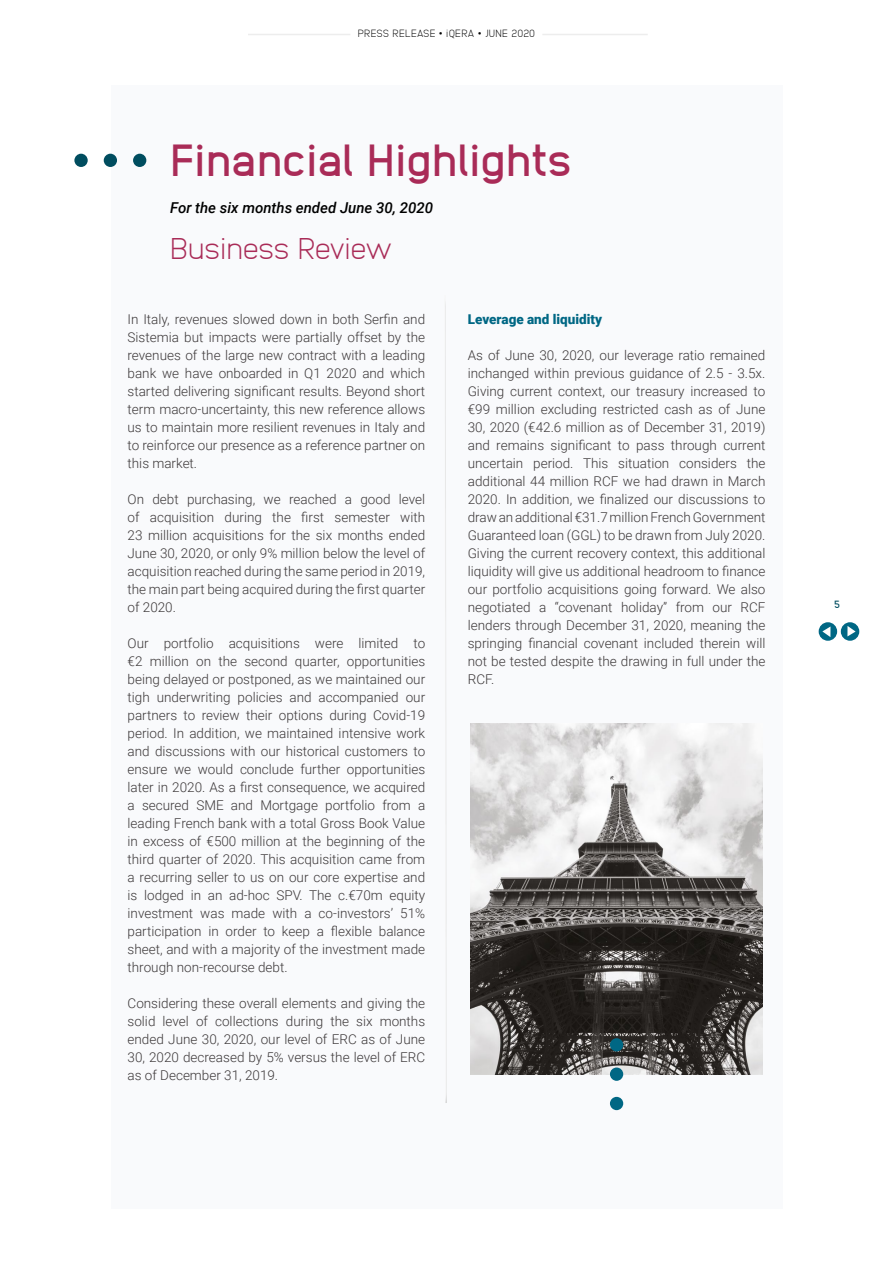
<style>
.page{position:relative;width:893px;height:1263px;background:#fff}
.page>*{position:absolute;margin:0;border:0;box-sizing:border-box;transform-origin:0 0}
.t1{font:700 45px "Anodina";letter-spacing:-.02em;color:#a92b57}
.t2{font:200 30px "Anodina";letter-spacing:-.04em;color:#a92b57}
.t3{font:italic 500 15px "Roboto";color:#000}
.t4{font:300 13.5px/18px "Roboto";color:#3c3839;text-align:justify}
.t5{font:900 13.5px "Roboto";color:#006784}
.t6{font:200 10.5px "Anodina";letter-spacing:.005em;color:#000}
.t7{font:700 10.5px "Anodina";color:#004d5f}
</style>
<div class="page">
<hr style="left:248px;top:34px;width:102px;height:1px;background:#ededed">
<hr style="left:542px;top:34px;width:106px;height:1px;background:#ededed">
<div style="left:841px;top:622px;width:18px;height:19px;background:#006784;border-radius:50%"></div>
<svg style="left:847px;top:626px;width:9px;height:10px"></svg>
<svg style="left:819px;top:622px;width:18px;height:19px"></svg>
<svg style="left:822px;top:626px;width:8px;height:11px"></svg>
<div style="left:111px;top:85px;width:671px;height:1124px;background:#f9fafc"></div>
<div style="left:432px;top:284px;width:29px;height:819px;background:#fff"></div>
<div style="left:438px;top:288px;width:20px;height:815px;background:#000;opacity:.75"></div>
<img style="left:471px;top:724px;width:291px;height:350px">
<div style="left:610px;top:1097px;width:13px;height:13px;background:#006784;border-radius:50%"></div>
<div style="left:610px;top:1067px;width:13px;height:14px;background:#006784;border-radius:50%"></div>
<div style="left:610px;top:1038px;width:13px;height:13px;background:#006784;border-radius:50%"></div>
<div style="left:74px;top:154px;width:14px;height:13px;background:#004d5f;border-radius:50%"></div>
<div style="left:104px;top:154px;width:13px;height:13px;background:#004d5f;border-radius:50%"></div>
<div style="left:133px;top:154px;width:13px;height:13px;background:#004d5f;border-radius:50%"></div>
<p class="t6" style="left:358px;top:26px;width:179px">PRESS RELEASE • iQERA • JUNE 2020</p>
<h1 class="t1" style="left:170px;top:128px;width:404px">Financial Highlights</h1>
<p class="t3" style="left:170px;top:197px;width:265px">For the six months ended June 30, 2020</p>
<h2 class="t2" style="left:170px;top:227px;width:225px">Business Review</h2>
<p class="t4" style="left:128px;top:310px;width:299px">In Italy, revenues slowed down in both Serfin and Sistemia but impacts were partially offset by the revenues of the large new contract with a leading bank we have onboarded in Q1 2020 and which started delivering significant results. Beyond short term macro-uncertainty, this new reference allows us to maintain more resilient revenues in Italy and to reinforce our presence as a reference partner on this market.</p>
<p class="t4" style="left:128px;top:490px;width:299px">On debt purchasing, we reached a good level of acquisition during the first semester with 23 million acquisitions for the six months ended June 30, 2020, or only 9% million below the level of acquisition reached during the same period in 2019, the main part being acquired during the first quarter of 2020.</p>
<p class="t4" style="left:128px;top:634px;width:299px">Our portfolio acquisitions were limited to €2 million on the second quarter, opportunities being delayed or postponed, as we maintained our tigh underwriting policies and accompanied our partners to review their options during Covid-19 period. In addition, we maintained intensive work and discussions with our historical customers to ensure we would conclude further opportunities later in 2020. As a first consequence, we acquired a secured SME and Mortgage portfolio from a leading French bank with a total Gross Book Value in excess of €500 million at the beginning of the third quarter of 2020. This acquisition came from a recurring seller to us on our core expertise and is lodged in an ad-hoc SPV. The c.€70m equity investment was made with a co-investors’ 51% participation in order to keep a flexible balance sheet, and with a majority of the investment made through non-recourse debt.</p>
<p class="t4" style="left:128px;top:994px;width:299px">Considering these overall elements and giving the solid level of collections during the six months ended June 30, 2020, our level of ERC as of June 30, 2020 decreased by 5% versus the level of ERC as of December 31, 2019.</p>
<p class="t5" style="left:468px;top:310px;width:136px">Leverage and liquidity</p>
<p class="t4" style="left:468px;top:346px;width:299px">As of June 30, 2020, our leverage ratio remained inchanged within previous guidance of 2.5 - 3.5x.<br>Giving current context, our treasury increased to €99 million excluding restricted cash as of June 30, 2020 (€42.6 million as of December 31, 2019) and remains significant to pass through current uncertain period. This situation considers the additional 44 million RCF we had drawn in March 2020. In addition, we finalized our discussions to draw an additional €31.7 million French Government Guaranteed loan (GGL) to be drawn from July 2020.<br>Giving the current recovery context, this additional liquidity will give us additional headroom to finance our portfolio acquisitions going forward. We also negotiated a “covenant holiday” from our RCF lenders through December 31, 2020, meaning the springing financial covenant included therein will not be tested despite the drawing in full under the RCF.</p>
<p class="t7" style="left:834px;top:597px;width:8px">5</p>
</div>
